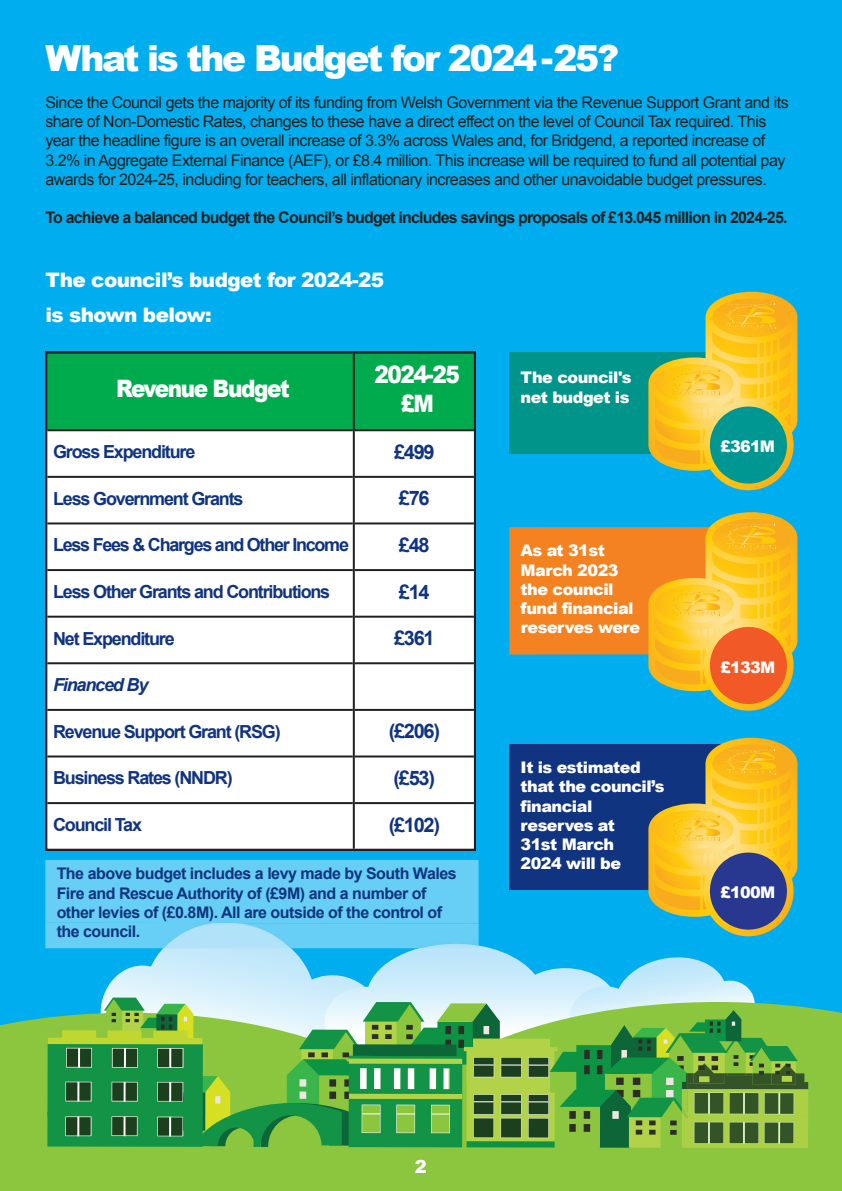
<style>
.page{position:relative;width:842px;height:1191px;background:#00aeef}
.page>*{position:absolute;margin:0;border:0;box-sizing:border-box;transform-origin:0 0}
.t1{font:900 36px "Arial";letter-spacing:-.06em;color:#fff}
.t2{font:900 24px/28.8px "Arial";letter-spacing:-.065em;color:#fff;text-align:center;scale:.9 1}
.t3{font:900 20px "Arial";letter-spacing:-.03em;color:#fff}
.t4{font:700 20px "Arial";letter-spacing:-.065em;color:#10347f}
.t5{font:700 18px "Arial";letter-spacing:-.065em;color:#10347f}
.t6{font:italic 700 18px "Arial";letter-spacing:-.065em;color:#10347f}
.t7{font:900 18px "Arial";color:#fff}
.t8{font:16px/19.2px "Arial";letter-spacing:-.03em;color:#231f20}
.t9{font:900 16px/19.2px "Arial";letter-spacing:-.03em;color:#fff}
.t10{font:700 16px/19.2px "Arial";letter-spacing:-.03em;color:#10347f}
.t11{font:700 16px "Arial";letter-spacing:-.05em;color:#231f20}
</style>
<div class="page">
<div style="left:808px;top:1007px;width:34px;height:106px;background:#8bc63e"></div>
<div style="left:0;top:1017px;width:47px;height:96px;background:#8bc63e"></div>
<div style="left:0;top:1113px;width:842px;height:78px;background:#8bc63e"></div>
<svg style="left:47px;top:945px;width:761px;height:203px;background:#6ab47f"></svg>
<div style="left:45px;top:860px;width:434px;height:62px;background:#67cef5"></div>
<img style="left:45px;top:922px;width:434px;height:26px">
<svg style="left:45px;top:351px;width:431px;height:499px;background:#d2ecdd"></svg>
<hr style="left:353px;top:353px;width:2px;height:495px;background:#231f20">
<hr style="left:47px;top:429px;width:306px;height:2px;background:#231f20">
<hr style="left:355px;top:429px;width:119px;height:2px;background:#231f20">
<hr style="left:47px;top:476px;width:306px;height:2px;background:#231f20">
<hr style="left:355px;top:476px;width:119px;height:2px;background:#231f20">
<hr style="left:47px;top:522px;width:306px;height:2px;background:#231f20">
<hr style="left:355px;top:522px;width:119px;height:2px;background:#231f20">
<hr style="left:47px;top:569px;width:306px;height:2px;background:#231f20">
<hr style="left:355px;top:569px;width:119px;height:2px;background:#231f20">
<hr style="left:47px;top:615px;width:306px;height:2px;background:#231f20">
<hr style="left:355px;top:615px;width:119px;height:2px;background:#231f20">
<hr style="left:47px;top:662px;width:306px;height:2px;background:#231f20">
<hr style="left:355px;top:662px;width:119px;height:2px;background:#231f20">
<hr style="left:47px;top:709px;width:306px;height:2px;background:#231f20">
<hr style="left:355px;top:709px;width:119px;height:2px;background:#231f20">
<hr style="left:47px;top:755px;width:306px;height:2px;background:#231f20">
<hr style="left:355px;top:755px;width:119px;height:2px;background:#231f20">
<hr style="left:47px;top:802px;width:306px;height:2px;background:#231f20">
<hr style="left:355px;top:802px;width:119px;height:2px;background:#231f20">
<div style="left:509px;top:353px;width:239px;height:100px;background:#00948b"></div>
<svg style="left:648px;top:292px;width:149px;height:198px"></svg>
<div style="left:509px;top:527px;width:239px;height:127px;background:#f58220"></div>
<svg style="left:648px;top:512px;width:149px;height:198px"></svg>
<div style="left:509px;top:744px;width:239px;height:146px;background:#10347f"></div>
<svg style="left:648px;top:738px;width:149px;height:198px"></svg>
<p class="t1" style="left:45px;top:32px;width:575px">What is the Budget for 2024 -25?</p>
<p class="t8" style="left:45px;top:93px;width:745px">Since the Council gets the majority of its funding from Welsh Government via the Revenue Support Grant and its share of Non-Domestic Rates, changes to these have a direct effect on the level of Council Tax required. This year the headline figure is an overall increase of 3.3% across Wales and, for Bridgend, a reported increase of 3.2% in Aggregate External Finance (AEF), or £8.4 million. This increase will be required to fund all potential pay awards for 2024-25, including for teachers, all inflationary increases and other unavoidable budget pressures.</p>
<p class="t11" style="left:45px;top:209px;width:744px">To achieve a balanced budget the Council’s budget includes savings proposals of £13.045 million in 2024-25.</p>
<p class="t3" style="left:45px;top:264px;width:340px">The council’s budget for 2024-25</p>
<p class="t3" style="left:45px;top:300px;width:168px">is shown below:</p>
<p class="t2" style="left:116px;top:373px;width:194px">Revenue Budget</p>
<p class="t2" style="left:374px;top:359px;width:96px">2024-25 £M</p>
<p class="t5" style="left:53px;top:442px;width:144px">Gross Expenditure</p>
<p class="t4" style="left:394px;top:440px;width:42px">£499</p>
<p class="t5" style="left:53px;top:488px;width:192px">Less Government Grants</p>
<p class="t4" style="left:399px;top:487px;width:32px">£76</p>
<p class="t5" style="left:53px;top:535px;width:298px">Less Fees &amp; Charges and Other Income</p>
<p class="t4" style="left:399px;top:534px;width:32px">£48</p>
<p class="t5" style="left:53px;top:582px;width:279px">Less Other Grants and Contributions</p>
<p class="t4" style="left:399px;top:580px;width:32px">£14</p>
<p class="t5" style="left:53px;top:628px;width:123px">Net Expenditure</p>
<p class="t4" style="left:394px;top:627px;width:42px">£361</p>
<p class="t6" style="left:53px;top:675px;width:97px">Financed By</p>
<p class="t5" style="left:53px;top:721px;width:229px">Revenue Support Grant (RSG)</p>
<p class="t4" style="left:389px;top:720px;width:53px">(£206)</p>
<p class="t5" style="left:53px;top:768px;width:181px">Business Rates (NNDR)</p>
<p class="t4" style="left:394px;top:767px;width:43px">(£53)</p>
<p class="t5" style="left:53px;top:814px;width:90px">Council Tax</p>
<p class="t4" style="left:389px;top:813px;width:53px">(£102)</p>
<p class="t10" style="left:57px;top:864px;width:401px">The above budget includes a levy made by South Wales Fire and Rescue Authority of (£9M) and a number of other levies of (£0.8M). All are outside of the control of the council.</p>
<p class="t9" style="left:521px;top:367px;width:113px">The council's net budget is</p>
<p class="t9" style="left:521px;top:540px;width:121px">As at 31st<br>March 2023 the council fund financial reserves were</p>
<p class="t9" style="left:521px;top:757px;width:146px">It is estimated that the council’s financial reserves at<br>31st March<br>2024 will be</p>
<p class="t9" style="left:720px;top:436px;width:56px">£361M</p>
<p class="t9" style="left:720px;top:657px;width:57px">£133M</p>
<p class="t9" style="left:720px;top:882px;width:57px">£100M</p>
<p class="t7" style="left:415px;top:1153px;width:14px">2</p>
</div>
